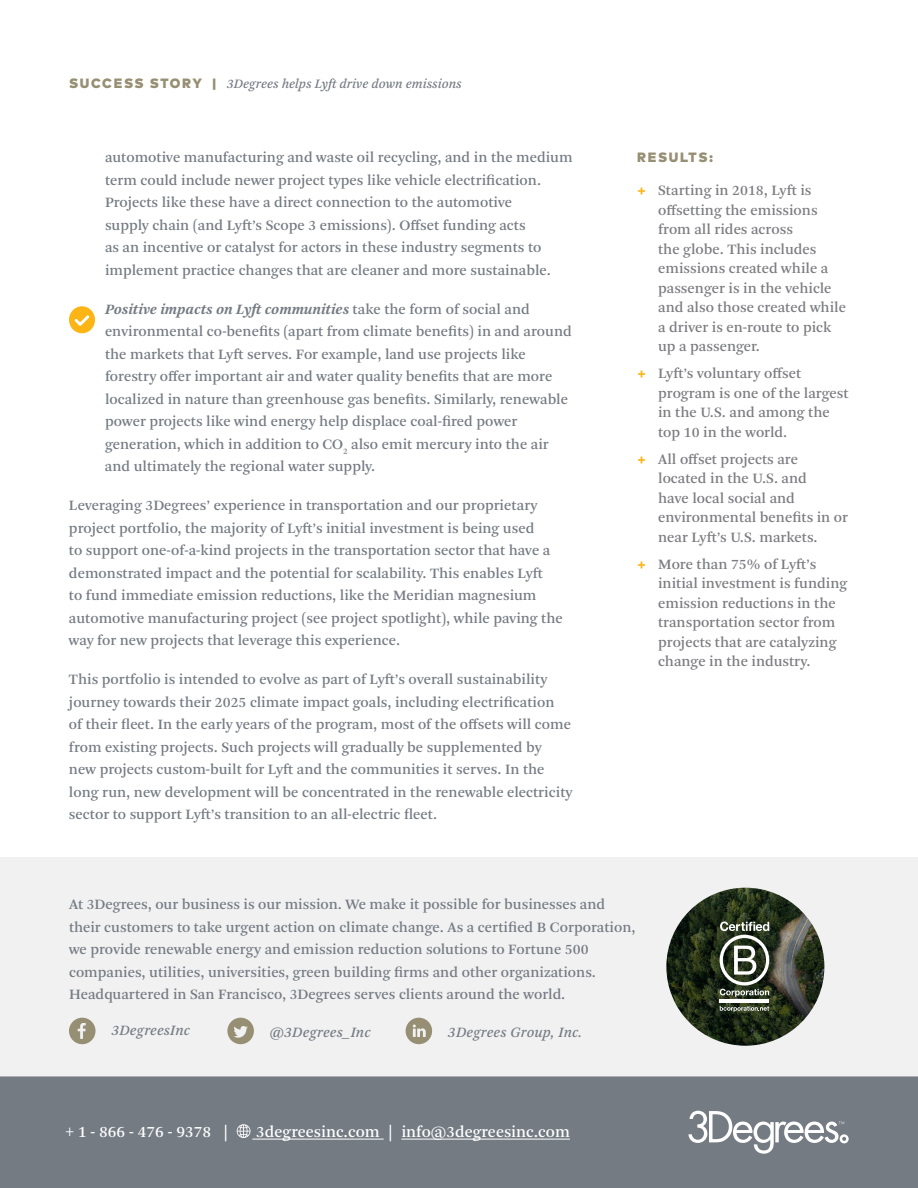
<style>
.page{position:relative;width:918px;height:1188px;background:#fff}
.page>*{position:absolute;margin:0;border:0;box-sizing:border-box;transform-origin:0 0}
.t1{font:16.5px "Arnhem Pro";color:#fff}
.t2{font:15px/22.5px "Arnhem Pro";color:#757b83}
.t3{font:15px/19.5px "Arnhem Pro";color:#7b7c80}
.t4{font:italic 15px "Arnhem Pro";letter-spacing:.01em;color:#757b83}
.t5{font:italic 13.5px "Arnhem Pro";color:#757b83}
.t6{font:900 13.5px "Mark OT";letter-spacing:.12em;color:#968f73}
.s1{font-family:"Mark OT";font-weight:900;font-style:normal;color:#968f73}
.s2{font-weight:700;font-style:italic}
.s3{font-family:"Mark OT";font-weight:700;color:#fcb515}
</style>
<div class="page">
<div style="left:0;top:1076px;width:918px;height:112px;background:#747b83"></div>
<svg style="left:688px;top:1111px;width:161px;height:43px"></svg>
<hr style="left:252px;top:1139px;width:132px;height:1px;background:#fff">
<hr style="left:401px;top:1139px;width:169px;height:1px;background:#fff">
<div style="left:0;top:857px;width:918px;height:219px;background:#f1f1f2"></div>
<img style="left:666px;top:888px;width:158px;height:158px;border-radius:79px">
<svg style="left:720px;top:1006px;width:49px;height:6px"></svg>
<hr style="left:720px;top:999px;width:49px;height:3px;background:#fff">
<svg style="left:720px;top:922px;width:51px;height:75px"></svg>
<svg style="left:69px;top:1018px;width:27px;height:26px"></svg>
<svg style="left:227px;top:1018px;width:27px;height:26px"></svg>
<svg style="left:406px;top:1018px;width:26px;height:26px"></svg>
<svg style="left:237px;top:1124px;width:14px;height:14px"></svg>
<div style="left:69px;top:306px;width:26px;height:27px;background:#fcb515;border-radius:50%"></div>
<svg style="left:74px;top:315px;width:16px;height:11px"></svg>
<p class="t5" style="left:69px;top:75px;width:394px"><span class="s1">SUCCESS STORY |</span> 3Degrees helps Lyft drive down emissions</p>
<p class="t2" style="left:105px;top:147px;width:469px">automotive manufacturing and waste oil recycling, and in the medium term could include newer project types like vehicle electrification.<br>Projects like these have a direct connection to the automotive<br>supply chain (and Lyft’s Scope 3 emissions). Offset funding acts<br>as an incentive or catalyst for actors in these industry segments to implement practice changes that are cleaner and more sustainable.</p>
<p class="t2" style="left:105px;top:298px;width:468px"><span class="s2">Positive impacts on Lyft communities</span> take the form of social and environmental co-benefits (apart from climate benefits) in and around the markets that Lyft serves. For example, land use projects like forestry offer important air and water quality benefits that are more localized in nature than greenhouse gas benefits. Similarly, renewable power projects like wind energy help displace coal-fired power generation, which in addition to CO<sub>2</sub> also emit mercury into the air and ultimately the regional water supply.</p>
<p class="t2" style="left:69px;top:495px;width:495px">Leveraging 3Degrees’ experience in transportation and our proprietary project portfolio, the majority of Lyft’s initial investment is being used<br>to support one-of-a-kind projects in the transportation sector that have a demonstrated impact and the potential for scalability. This enables Lyft<br>to fund immediate emission reductions, like the Meridian magnesium automotive manufacturing project (see project spotlight), while paving the way for new projects that leverage this experience.</p>
<p class="t2" style="left:69px;top:669px;width:505px">This portfolio is intended to evolve as part of Lyft’s overall sustainability journey towards their 2025 climate impact goals, including electrification<br>of their fleet. In the early years of the program, most of the offsets will come from existing projects. Such projects will gradually be supplemented by new projects custom-built for Lyft and the communities it serves. In the long run, new development will be concentrated in the renewable electricity sector to support Lyft’s transition to an all-electric fleet.</p>
<p class="t6" style="left:637px;top:148px;width:78px">RESULTS:</p>
<p class="t3" style="left:658px;top:181px;width:189px;text-indent:-21px"><span class="s3">+</span> Starting in 2018, Lyft is offsetting the emissions from all rides across<br>the globe. This includes emissions created while a passenger is in the vehicle and also those created while a driver is en-route to pick up a passenger.</p>
<p class="t3" style="left:658px;top:364px;width:192px;text-indent:-21px"><span class="s3">+</span> Lyft’s voluntary offset program is one of the largest in the U.S. and among the top 10 in the world.</p>
<p class="t3" style="left:658px;top:449px;width:191px;text-indent:-21px"><span class="s3">+</span> All offset projects are located in the U.S. and<br>have local social and environmental benefits in or near Lyft’s U.S. markets.</p>
<p class="t3" style="left:658px;top:554px;width:191px;text-indent:-21px"><span class="s3">+</span> More than 75% of Lyft’s initial investment is funding emission reductions in the transportation sector from projects that are catalyzing change in the industry.</p>
<p class="t2" style="left:69px;top:893px;width:568px">At 3Degrees, our business is our mission. We make it possible for businesses and their customers to take urgent action on climate change. As a certified B Corporation, we provide renewable energy and emission reduction solutions to Fortune 500 companies, utilities, universities, green building firms and other organizations.<br>Headquartered in San Francisco, 3Degrees serves clients around the world.</p>
<p class="t4" style="left:111px;top:1021px;width:80px">3DegreesInc</p>
<p class="t4" style="left:270px;top:1022px;width:102px">@3Degrees_Inc</p>
<p class="t4" style="left:448px;top:1022px;width:136px">3Degrees Group, Inc.</p>
<p class="t1" style="left:65px;top:1121px;width:165px">+ 1 - 866 - 476 - 9378 |</p>
<p class="t1" style="left:256px;top:1121px;width:315px">3degreesinc.com | info@3degreesinc.com</p>
</div>
